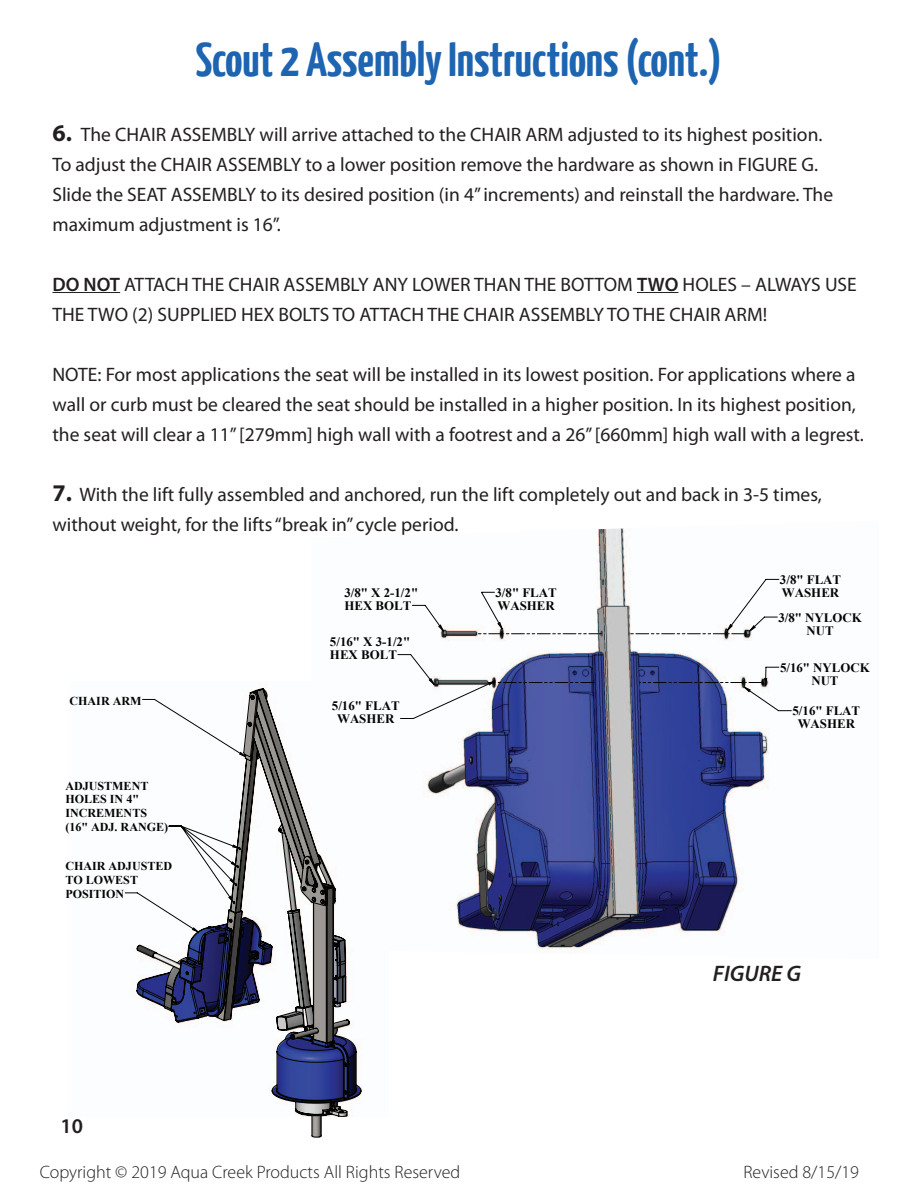
<style>
.page{position:relative;width:918px;height:1188px;background:#fff}
.page>*{position:absolute;margin:0;border:0;box-sizing:border-box;transform-origin:0 0}
.t1{font:700 48px "Yanone Kaffeesatz";color:#1d64b1}
.t2{font:italic 600 22.5px "Myriad Pro";color:#231f20}
.t3{font:600 21px "Myriad Pro";color:#231f20}
.t4{font:19.5px/30px "Myriad Pro";color:#231f20}
.t5{font:300 18px "Myriad Pro";color:#231f20}
.t6{font:700 12.9px/12.9px "Times New Roman";color:#040503}
.t7{font:700 12px/14px "Times New Roman";color:#040503}
.s1{font-weight:700;font-size:24px}
.s2{font-weight:600}
</style>
<div class="page">
<svg style="left:137px;top:688px;width:224px;height:450px"></svg>
<hr style="left:52px;top:292px;width:68px;height:1px;background:#231f20">
<hr style="left:637px;top:292px;width:41px;height:1px;background:#231f20">
<img style="left:312px;top:528px;width:467px;height:431px">
<svg style="left:397px;top:579px;width:395px;height:140px"></svg>
<svg style="left:429px;top:622px;width:338px;height:70px"></svg>
<h1 class="t1" style="left:196px;top:30px;width:528px">Scout 2 Assembly Instructions (cont.)</h1>
<p class="t4" style="left:52px;top:119px;width:782px"><span class="s1">6.</span> The CHAIR ASSEMBLY will arrive attached to the CHAIR ARM adjusted to its highest position.<br>To adjust the CHAIR ASSEMBLY to a lower position remove the hardware as shown in FIGURE G.<br>Slide the SEAT ASSEMBLY to its desired position (in 4” increments) and reinstall the hardware. The maximum adjustment is 16”.</p>
<p class="t4" style="left:52px;top:269px;width:806px"><span class="s2">DO NOT</span> ATTACH THE CHAIR ASSEMBLY ANY LOWER THAN THE BOTTOM <span class="s2">TWO</span> HOLES – ALWAYS USE<br>THE TWO (2) SUPPLIED HEX BOLTS TO ATTACH THE CHAIR ASSEMBLY TO THE CHAIR ARM!</p>
<p class="t4" style="left:52px;top:359px;width:813px">NOTE: For most applications the seat will be installed in its lowest position. For applications where a wall or curb must be cleared the seat should be installed in a higher position. In its highest position, the seat will clear a 11” [279mm] high wall with a footrest and a 26” [660mm] high wall with a legrest.</p>
<p class="t4" style="left:52px;top:479px;width:771px"><span class="s1">7.</span> With the lift fully assembled and anchored, run the lift completely out and back in 3-5 times, without weight, for the lifts “break in” cycle period.</p>
<p class="t7" style="left:70px;top:693px;width:74px">CHAIR ARM</p>
<p class="t7" style="left:65px;top:778px;width:104px">ADJUSTMENT<br>HOLES IN 4"<br>INCREMENTS (16" ADJ. RANGE)</p>
<p class="t7" style="left:65px;top:859px;width:108px">CHAIR ADJUSTED<br>TO LOWEST<br>POSITION</p>
<p class="t3" style="left:60px;top:1113px;width:24px">10</p>
<p class="t6" style="left:344px;top:586px;width:75px">3/8" X 2-1/2"<br>HEX BOLT</p>
<p class="t6" style="left:330px;top:635px;width:82px">5/16" X 3-1/2"<br>HEX BOLT</p>
<p class="t6" style="left:332px;top:699px;width:69px;text-align:center">5/16" FLAT<br>WASHER</p>
<p class="t6" style="left:496px;top:586px;width:63px">3/8" FLAT<br>WASHER</p>
<p class="t6" style="left:780px;top:573px;width:63px">3/8" FLAT<br>WASHER</p>
<p class="t6" style="left:778px;top:611px;width:85px;text-align:center">3/8" NYLOCK<br>NUT</p>
<p class="t6" style="left:780px;top:661px;width:91px;text-align:center">5/16" NYLOCK<br>NUT</p>
<p class="t6" style="left:793px;top:704px;width:69px;text-align:center">5/16" FLAT<br>WASHER</p>
<p class="t2" style="left:713px;top:960px;width:90px">FIGURE G</p>
<p class="t5" style="left:40px;top:1162px;width:422px">Copyright © 2019 Aqua Creek Products All Rights Reserved</p>
<p class="t5" style="left:743px;top:1162px;width:117px">Revised 8/15/19</p>
</div>
